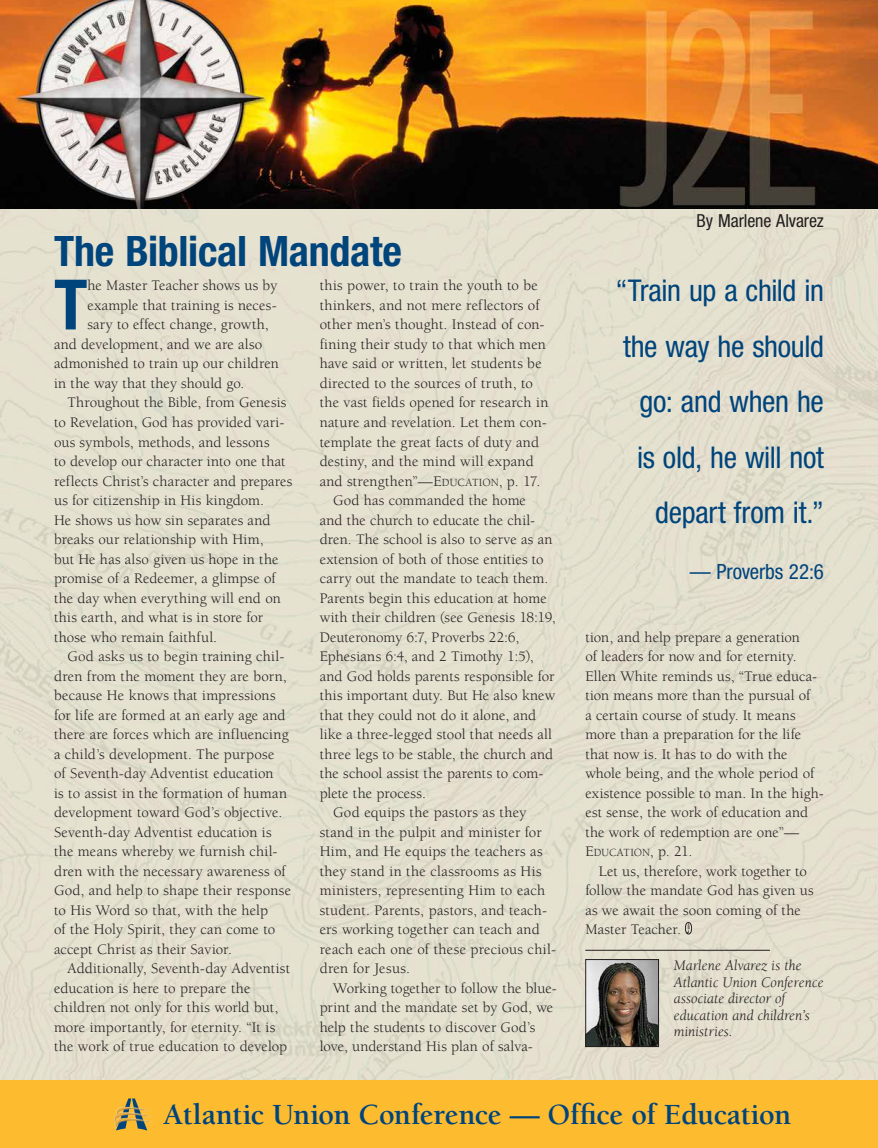
<style>
.page{position:relative;width:878px;height:1148px;background:#fff}
.page>*{position:absolute;margin:0;border:0;box-sizing:border-box;transform-origin:0 0}
.t1{font:700 condensed 69.6px "Helvetica Neue LT Std";color:#00447c}
.t2{font:700 condensed 42px "Helvetica Neue LT Std";letter-spacing:-.005em;color:#00447c}
.t3{font:condensed 30px/55.5px "Helvetica Neue LT Std";letter-spacing:-.01em;color:#00447c;text-align:right}
.t4{font:700 30px "Berkeley Std";letter-spacing:-.01em;color:#00447c}
.t5{font:condensed 21px "Helvetica Neue LT Std";letter-spacing:-.005em;color:#00447c}
.t6{font:condensed 18px "Helvetica Neue LT Std";letter-spacing:-.005em;color:#231f20}
.t7{font:15px/19.5px "Berkeley Std";letter-spacing:.01em;color:#231f20}
.t8{font:italic 15px/16.5px "Berkeley Std";color:#231f20}
.t9{font:15px "Berkeley Std";letter-spacing:.03em;color:#231f20}
.t10{font:11.25px "Berkeley Std";letter-spacing:-.005em;color:#231f20}
.s1{font-style:inherit}
.s2{font-size:11.25px}
.s3{font-size:15px}
</style>
<div class="page">
<img style="left:0;top:208px;width:878px;height:872px">
<img style="left:0;top:0;width:878px;height:208px">
<div style="left:0;top:1080px;width:878px;height:68px;background:#fdbb30"></div>
<img style="left:114px;top:1098px;width:40px;height:32px">
<hr style="left:585px;top:949px;width:185px;height:1px;background:#231f20">
<div style="left:685px;top:922px;width:6px;height:12px;border:1px solid #231f20;border-radius:50%"></div>
<svg style="left:686px;top:922px;width:3px;height:11px"></svg>
<img style="left:587px;top:961px;width:70px;height:84px">
<div style="left:585px;top:959px;width:74px;height:88px;border:1px solid #231f20"></div>
<h2 class="t2" style="left:54px;top:226px;width:349px">The Biblical Mandate</h2>
<h1 class="t1" style="left:54px;top:262px;width:35px">T</h1>
<p class="t7" style="left:87px;top:276px;width:191px">he Master Teacher shows us by</p>
<p class="t7" style="left:319px;top:276px;width:220px">this power, to train the youth to be</p>
<p class="t7" style="left:319px;top:296px;width:221px">thinkers, and not mere reflectors of</p>
<p class="t7" style="left:319px;top:315px;width:226px">other men’s thought. Instead of con-</p>
<p class="t7" style="left:319px;top:335px;width:228px">fining their study to that which men</p>
<p class="t7" style="left:319px;top:354px;width:223px">have said or written, let students be</p>
<p class="t7" style="left:319px;top:374px;width:215px">directed to the sources of truth, to</p>
<p class="t7" style="left:319px;top:393px;width:230px">the vast fields opened for research in</p>
<p class="t7" style="left:319px;top:413px;width:229px">nature and revelation. Let them con-</p>
<p class="t7" style="left:319px;top:432px;width:221px">template the great facts of duty and</p>
<p class="t7" style="left:319px;top:452px;width:215px">destiny, and the mind will expand</p>
<p class="t7" style="left:319px;top:471px;width:222px">and strengthen”—<span class="s1">E</span><span class="s2">DUCATION</span>, p. 17.</p>
<p class="t7" style="left:333px;top:491px;width:194px">God has commanded the home</p>
<p class="t7" style="left:319px;top:510px;width:217px">and the church to educate the chil-</p>
<p class="t7" style="left:319px;top:530px;width:234px">dren. The school is also to serve as an</p>
<p class="t7" style="left:319px;top:549px;width:226px">extension of both of those entities to</p>
<p class="t7" style="left:319px;top:569px;width:230px">carry out the mandate to teach them.</p>
<p class="t7" style="left:319px;top:588px;width:228px">Parents begin this education at home</p>
<p class="t7" style="left:319px;top:608px;width:237px">with their children (see Genesis 18:19,</p>
<p class="t7" style="left:319px;top:627px;width:201px">Deuteronomy 6:7, Proverbs 22:6,</p>
<p class="t7" style="left:319px;top:647px;width:216px">Ephesians 6:4, and 2 Timothy 1:5),</p>
<p class="t7" style="left:319px;top:666px;width:236px">and God holds parents responsible for</p>
<p class="t7" style="left:319px;top:686px;width:237px">this important duty. But He also knew</p>
<p class="t7" style="left:319px;top:705px;width:218px">that they could not do it alone, and</p>
<p class="t7" style="left:319px;top:725px;width:234px">like a three-legged stool that needs all</p>
<p class="t7" style="left:319px;top:744px;width:235px">three legs to be stable, the church and</p>
<p class="t7" style="left:319px;top:764px;width:225px">the school assist the parents to com-</p>
<p class="t7" style="left:319px;top:783px;width:108px">plete the process.</p>
<p class="t7" style="left:333px;top:803px;width:195px">God equips the pastors as they</p>
<p class="t7" style="left:319px;top:822px;width:223px">stand in the pulpit and minister for</p>
<p class="t7" style="left:319px;top:842px;width:224px">Him, and He equips the teachers as</p>
<p class="t9" style="left:319px;top:863px;width:223px">they stand in the classrooms as His</p>
<p class="t7" style="left:319px;top:881px;width:227px">ministers, representing Him to each</p>
<p class="t7" style="left:319px;top:900px;width:229px">student. Parents, pastors, and teach-</p>
<p class="t7" style="left:319px;top:920px;width:222px">ers working together can teach and</p>
<p class="t7" style="left:319px;top:939px;width:238px">reach each one of these precious chil-</p>
<p class="t7" style="left:319px;top:959px;width:92px">dren for Jesus.</p>
<p class="t7" style="left:333px;top:978px;width:225px">Working together to follow the blue-</p>
<p class="t7" style="left:319px;top:998px;width:235px">print and the mandate set by God, we</p>
<p class="t7" style="left:319px;top:1017px;width:217px">help the students to discover God’s</p>
<p class="t7" style="left:319px;top:1037px;width:215px">love, understand His plan of salva-</p>
<p class="t7" style="left:87px;top:296px;width:191px">example that training is neces-</p>
<p class="t7" style="left:87px;top:315px;width:183px">sary to effect change, growth,</p>
<p class="t7" style="left:54px;top:335px;width:210px">and development, and we are also</p>
<p class="t7" style="left:54px;top:354px;width:226px">admonished to train up our children</p>
<p class="t7" style="left:54px;top:374px;width:192px">in the way that they should go.</p>
<p class="t7" style="left:67px;top:393px;width:220px">Throughout the Bible, from Genesis</p>
<p class="t7" style="left:54px;top:413px;width:232px">to Revelation, God has provided vari-</p>
<p class="t7" style="left:54px;top:432px;width:217px">ous symbols, methods, and lessons</p>
<p class="t7" style="left:54px;top:452px;width:233px">to develop our character into one that</p>
<p class="t7" style="left:54px;top:471px;width:240px">reflects Christ’s character and prepares</p>
<p class="t7" style="left:54px;top:491px;width:212px">us for citizenship in His kingdom.</p>
<p class="t7" style="left:54px;top:510px;width:218px">He shows us how sin separates and</p>
<p class="t7" style="left:54px;top:530px;width:211px">breaks our relationship with Him,</p>
<p class="t7" style="left:54px;top:549px;width:226px">but He has also given us hope in the</p>
<p class="t7" style="left:54px;top:569px;width:223px">promise of a Redeemer, a glimpse of</p>
<p class="t7" style="left:54px;top:588px;width:228px">the day when everything will end on</p>
<p class="t7" style="left:54px;top:608px;width:210px">this earth, and what is in store for</p>
<p class="t7" style="left:54px;top:627px;width:165px">those who remain faithful.</p>
<p class="t7" style="left:67px;top:647px;width:218px">God asks us to begin training chil-</p>
<p class="t7" style="left:54px;top:666px;width:234px">dren from the moment they are born,</p>
<p class="t7" style="left:54px;top:686px;width:223px">because He knows that impressions</p>
<p class="t7" style="left:54px;top:705px;width:233px">for life are formed at an early age and</p>
<p class="t7" style="left:54px;top:725px;width:236px">there are forces which are influencing</p>
<p class="t7" style="left:54px;top:744px;width:222px">a child’s development. The purpose</p>
<p class="t7" style="left:54px;top:764px;width:221px">of Seventh-day Adventist education</p>
<p class="t7" style="left:54px;top:783px;width:234px">is to assist in the formation of human</p>
<p class="t7" style="left:54px;top:803px;width:230px">development toward God’s objective.</p>
<p class="t7" style="left:54px;top:822px;width:219px">Seventh-day Adventist education is</p>
<p class="t7" style="left:54px;top:842px;width:225px">the means whereby we furnish chil-</p>
<p class="t7" style="left:54px;top:861px;width:233px">dren with the necessary awareness of</p>
<p class="t7" style="left:54px;top:881px;width:239px">God, and help to shape their response</p>
<p class="t7" style="left:54px;top:900px;width:215px">to His Word so that, with the help</p>
<p class="t7" style="left:54px;top:920px;width:223px">of the Holy Spirit, they can come to</p>
<p class="t7" style="left:54px;top:939px;width:179px">accept Christ as their Savior.</p>
<p class="t7" style="left:67px;top:959px;width:224px">Additionally, Seventh-day Adventist</p>
<p class="t7" style="left:54px;top:978px;width:198px">education is here to prepare the</p>
<p class="t7" style="left:54px;top:998px;width:226px">children not only for this world but,</p>
<p class="t7" style="left:54px;top:1017px;width:223px">more importantly, for eternity. “It is</p>
<p class="t7" style="left:54px;top:1037px;width:235px">the work of true education to develop</p>
<p class="t6" style="left:696px;top:210px;width:129px">By Marlene Alvarez</p>
<h3 class="t3" style="left:615px;top:263px;width:210px">“Train up a child in the way he should go: and when he is old, he will not depart from it.”</h3>
<h3 class="t5" style="left:689px;top:559px;width:136px">— Proverbs 22:6</h3>
<p class="t7" style="left:585px;top:627px;width:240px">tion, and help prepare a generation<br>of leaders for now and for eternity.<br>Ellen White reminds us, “True educa&shy;tion means more than the pursual of<br>a certain course of study. It means more than a preparation for the life that now is. It has to do with the whole being, and the whole period of existence possible to man. In the high&shy;est sense, the work of education and the work of redemption are one”—</p>
<p class="t10" style="left:585px;top:846px;width:109px"><span class="s3">E</span>DUCATION<span class="s3">, p. 21.</span></p>
<p class="t7" style="left:585px;top:861px;width:230px;text-indent:14px">Let us, therefore, work together to follow the mandate God has given us as we await the soon coming of the<br>Master Teacher.</p>
<p class="t8" style="left:674px;top:957px;width:151px">Marlene Alvarez is the<br>Atlantic Union Conference associate director of education and children’s ministries.</p>
<h3 class="t4" style="left:163px;top:1098px;width:629px">Atlantic Union Conference — Office of Education</h3>
</div>
